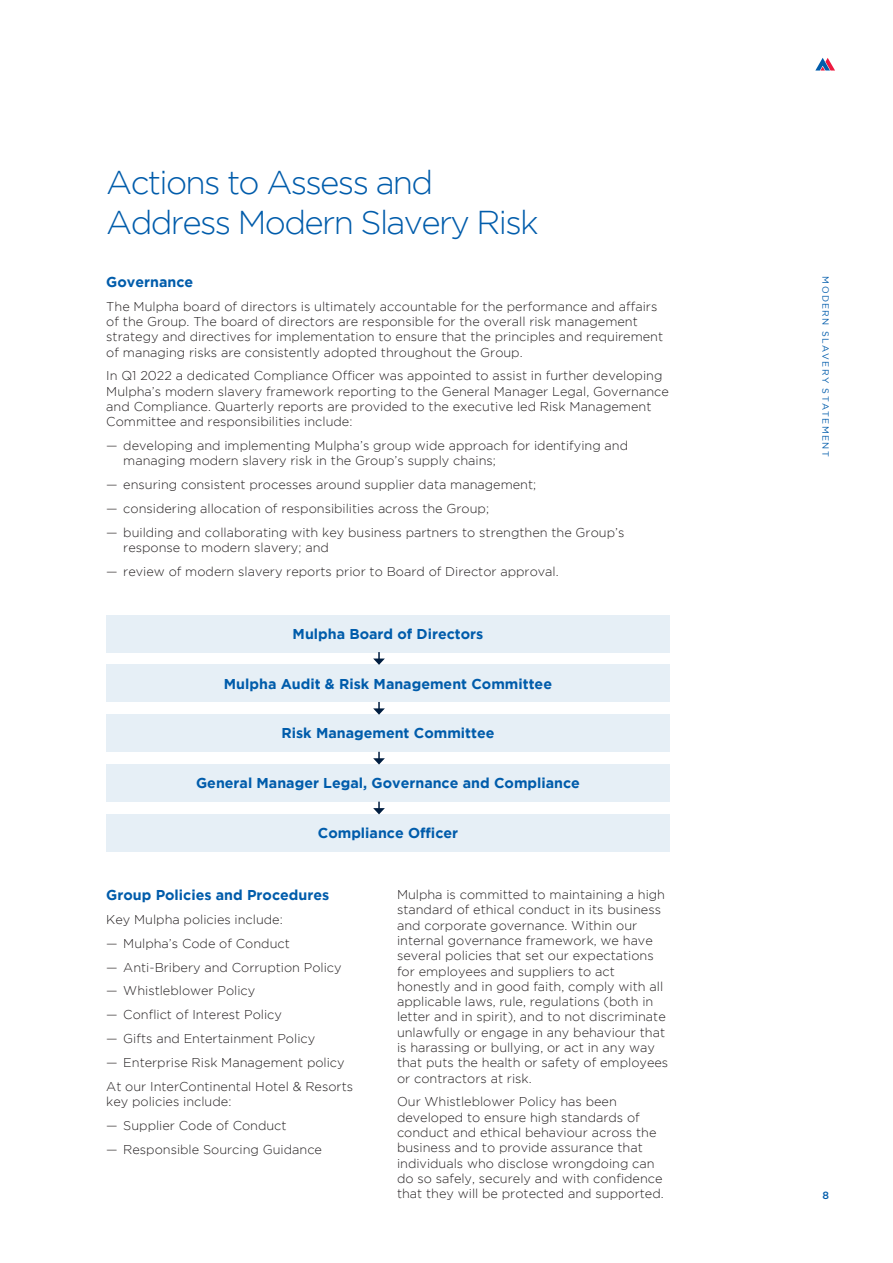
<style>
.page{position:relative;width:893px;height:1263px;background:#fff}
.page>*{position:absolute;margin:0;border:0;box-sizing:border-box;transform-origin:0 0}
.t1{font:300 33px/39.6px "Gotham";letter-spacing:-.05em;color:#005cab}
.body_bold{font:700 14.25px "Gotham";color:#005cab}
.body{font:300 12.75px/15.3px "Gotham";color:#231f20}
.t2{font:500 10.5px "Gotham";color:#005cab}
.t3{font:9px "Gotham";letter-spacing:.15em;color:#005cab}
.s1{font-style:inherit}
</style>
<div class="page">
<svg style="left:815px;top:58px;width:20px;height:13px"></svg>
<div style="left:106px;top:615px;width:564px;height:37px;background:#e6eff6"></div>
<div style="left:106px;top:715px;width:564px;height:37px;background:#e6eff6"></div>
<div style="left:106px;top:665px;width:564px;height:37px;background:#e6eff6"></div>
<div style="left:106px;top:764px;width:564px;height:38px;background:#e6eff6"></div>
<div style="left:106px;top:814px;width:564px;height:37px;background:#e6eff6"></div>
<svg style="left:373px;top:652px;width:12px;height:13px"></svg>
<svg style="left:373px;top:752px;width:12px;height:12px"></svg>
<svg style="left:373px;top:702px;width:12px;height:13px"></svg>
<svg style="left:373px;top:802px;width:12px;height:12px"></svg>
<p class="t1" style="left:106px;top:162px;width:434px">Actions to Assess and<br>Address Modern Slavery Risk</p>
<p class="body_bold" style="left:106px;top:273px;width:88px">Governance</p>
<p class="body" style="left:106px;top:298px;width:558px">The Mulpha board of directors is ultimately accountable for the performance and affairs of the Group. The board of directors are responsible for the overall risk management strategy and directives for implementation to ensure that the principles and requirement of managing risks are consistently adopted throughout the Group.</p>
<p class="body" style="left:106px;top:368px;width:564px">In Q1 2022 a dedicated Compliance Officer was appointed to assist in further developing Mulpha’s modern slavery framework reporting to the General Manager Legal, Governance and Compliance. Quarterly reports are provided to the executive led Risk Management Committee and responsibilities include:</p>
<p class="body" style="left:123px;top:438px;width:506px;text-indent:-17px"><span class="s1">—</span> developing and implementing Mulpha’s group wide approach for identifying and managing modern slavery risk in the Group’s supply chains;</p>
<p class="body" style="left:106px;top:477px;width:431px"><span class="s1">—</span> ensuring consistent processes around supplier data management;</p>
<p class="body" style="left:106px;top:501px;width:384px"><span class="s1">—</span> considering allocation of responsibilities across the Group;</p>
<p class="body" style="left:123px;top:524px;width:503px;text-indent:-17px"><span class="s1">—</span> building and collaborating with key business partners to strengthen the Group’s response to modern slavery; and</p>
<p class="body" style="left:106px;top:563px;width:454px"><span class="s1">—</span> review of modern slavery reports prior to Board of Director approval.</p>
<p class="body_bold" style="left:293px;top:625px;width:192px">Mulpha Board of Directors</p>
<p class="body_bold" style="left:224px;top:675px;width:330px">Mulpha Audit &amp; Risk Management Committee</p>
<p class="body_bold" style="left:282px;top:725px;width:214px">Risk Management Committee</p>
<p class="body_bold" style="left:196px;top:775px;width:385px">General Manager Legal, Governance and Compliance</p>
<p class="body_bold" style="left:318px;top:825px;width:142px">Compliance Officer</p>
<p class="body_bold" style="left:106px;top:887px;width:224px">Group Policies and Procedures</p>
<p class="body" style="left:106px;top:912px;width:178px">Key Mulpha policies include:</p>
<p class="body" style="left:106px;top:935px;width:185px"><span class="s1">—</span> Mulpha’s Code of Conduct</p>
<p class="body" style="left:106px;top:959px;width:237px"><span class="s1">—</span> Anti-Bribery and Corruption Policy</p>
<p class="body" style="left:106px;top:983px;width:151px"><span class="s1">—</span> Whistleblower Policy</p>
<p class="body" style="left:106px;top:1007px;width:177px"><span class="s1">—</span> Conflict of Interest Policy</p>
<p class="body" style="left:106px;top:1031px;width:210px"><span class="s1">—</span> Gifts and Entertainment Policy</p>
<p class="body" style="left:106px;top:1054px;width:240px"><span class="s1">—</span> Enterprise Risk Management policy</p>
<p class="body" style="left:106px;top:1078px;width:248px">At our InterContinental Hotel &amp; Resorts key policies include:</p>
<p class="body" style="left:106px;top:1117px;width:182px"><span class="s1">—</span> Supplier Code of Conduct</p>
<p class="body" style="left:106px;top:1141px;width:217px"><span class="s1">—</span> Responsible Sourcing Guidance</p>
<p class="body" style="left:397px;top:887px;width:273px">Mulpha is committed to maintaining a high standard of ethical conduct in its business and corporate governance. Within our internal governance framework, we have several policies that set our expectations for employees and suppliers to act honestly and in good faith, comply with all applicable laws, rule, regulations (both in letter and in spirit), and to not discriminate unlawfully or engage in any behaviour that is harassing or bullying, or act in any way that puts the health or safety of employees or contractors at risk.</p>
<p class="body" style="left:397px;top:1094px;width:268px">Our Whistleblower Policy has been developed to ensure high standards of conduct and ethical behaviour across the business and to provide assurance that individuals who disclose wrongdoing can do so safely, securely and with confidence that they will be protected and supported.</p>
<p class="t3" style="left:831px;top:276px;width:182px;rotate:90deg">MODERN SLAVERY STATEMENT</p>
<p class="t2" style="left:823px;top:1188px;width:8px">8</p>
</div>
